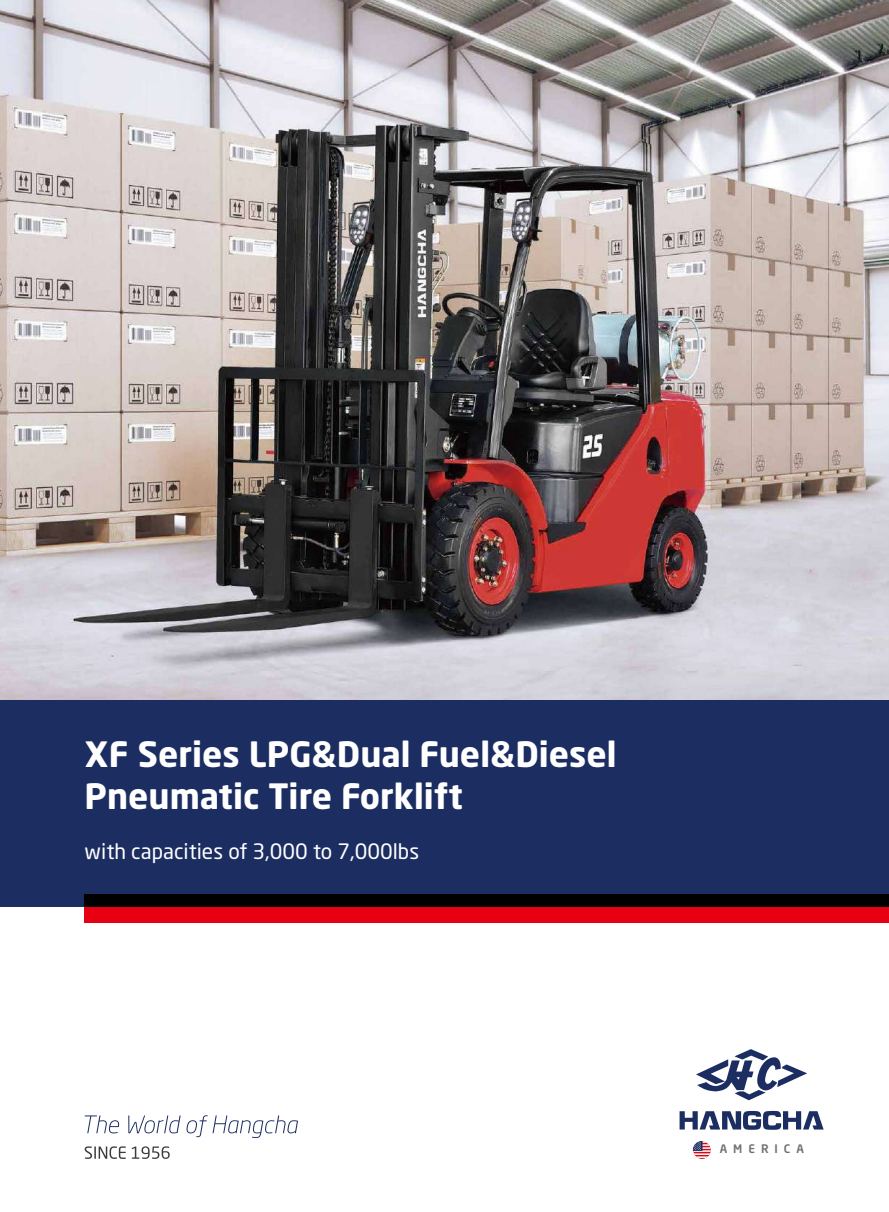
<style>
.page{position:relative;width:889px;height:1212px;background:#fff}
.page>*{position:absolute;margin:0;border:0;box-sizing:border-box;transform-origin:0 0}
.t1{font:700 34.5px/42px "Neo Sans Std";color:#fff}
.t2{font:21px "Neo Sans Std";color:#fff}
.t3{font:500 11.7px "Neo Sans Std";letter-spacing:.51em;color:#727171}
</style>
<div class="page">
<div style="left:0;top:699px;width:889px;height:207px;background:#1c2e61"></div>
<div style="left:85px;top:906px;width:804px;height:17px;background:#e60012"></div>
<div style="left:85px;top:894px;width:804px;height:12px;background:#000"></div>
<img style="left:0;top:0;width:889px;height:699px">
<svg style="left:696px;top:1049px;width:111px;height:51px"></svg>
<svg style="left:679px;top:1111px;width:144px;height:19px"></svg>
<svg style="left:693px;top:1141px;width:17px;height:17px"></svg>
<svg style="left:85px;top:1115px;width:34px;height:18px"></svg>
<svg style="left:128px;top:1115px;width:170px;height:23px"></svg>
<svg style="left:85px;top:1146px;width:41px;height:13px"></svg>
<svg style="left:132px;top:1146px;width:38px;height:13px"></svg>
<p class="t1" style="left:85px;top:732px;width:533px">XF Series LPG&amp;Dual Fuel&amp;Diesel<br>Pneumatic Tire Forklift</p>
<p class="t2" style="left:85px;top:839px;width:336px">with capacities of 3,000 to 7,000lbs</p>
<p class="t3" style="left:720px;top:1141px;width:86px">AMERICA</p>
</div>
